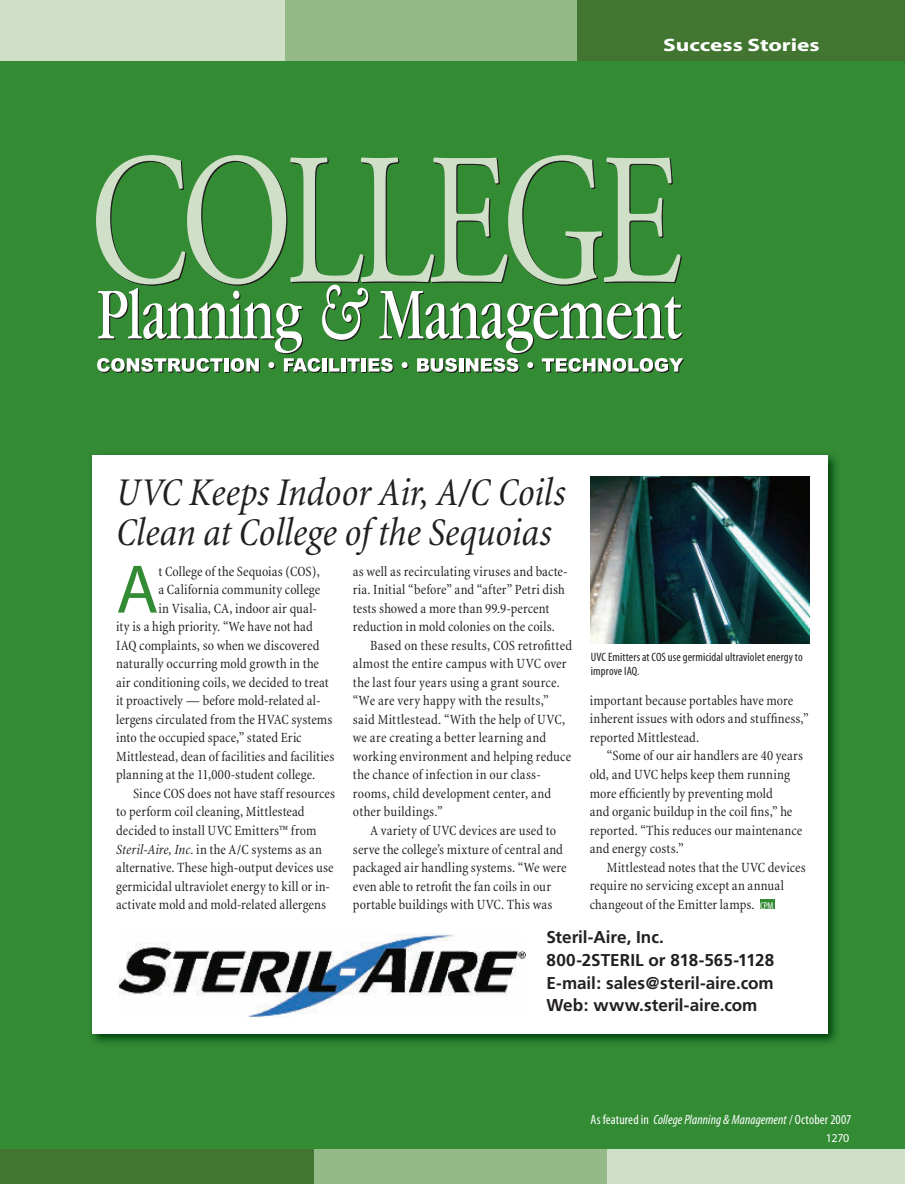
<style>
.page{position:relative;width:905px;height:1184px;background:#fff}
.page>*{position:absolute;margin:0;border:0;box-sizing:border-box;transform-origin:0 0}
.t1{font:69.15px "Myriad";color:#338b34}
.t2{font:italic condensed 39.9px/39.9px "Minion";letter-spacing:-.005em;color:#231f20}
.t3{font:700 18px "Myriad";letter-spacing:-.005em;color:#fff;scale:1.3 1}
.t4{font:700 17.1px/22.8px "Frutiger";letter-spacing:-.005em;color:#231f20}
.t5{font:condensed 14.25px/18.6px "Minion";letter-spacing:.01em;color:#231f20}
.t6{font:italic condensed 13.5px "Myriad";letter-spacing:.005em;color:#fff}
.t7{font:condensed 12.15px/14.2px "Myriad";letter-spacing:.01em;color:#231f20}
.t8{font:12px "Myriad";color:#fff}
.s1{font-style:italic}
.s2{font-family:"Myriad";font-size:9.9px;color:#fff}
.s3{font-style:normal}
</style>
<div class="page">
<div style="left:0;top:0;width:904px;height:1184px;background:#338b34"></div>
<svg style="left:96px;top:155px;width:588px;height:218px"></svg>
<div style="left:213px;top:0;width:478px;height:61px;background:#94ba87"></div>
<div style="left:577px;top:0;width:327px;height:61px;background:#427630"></div>
<div style="left:0;top:0;width:285px;height:61px;background:#cfdfc8"></div>
<div style="left:200px;top:1148px;width:478px;height:36px;background:#94ba87"></div>
<div style="left:0;top:1148px;width:314px;height:36px;background:#427630"></div>
<div style="left:606px;top:1148px;width:298px;height:36px;background:#cfdfc8"></div>
<img style="left:92px;top:455px;width:745px;height:588px">
<div style="left:92px;top:455px;width:735px;height:578px;background:#fff"></div>
<div style="left:759px;top:899px;width:15px;height:9px;background:#338b34"></div>
<img style="left:591px;top:476px;width:218px;height:167px">
<img style="left:118px;top:933px;width:408px;height:84px">
<p class="t3" style="left:663px;top:38px;width:122px">Success Stories</p>
<h2 class="t2" style="left:116px;top:476px;width:451px">UVC Keeps Indoor Air, A/C Coils<br>Clean at College of the Sequoias</h2>
<h1 class="t1" style="left:116px;top:563px;width:44px">A</h1>
<p class="t5" style="left:158px;top:563px;width:163px">t College of the Sequoias (COS),</p>
<p class="t5" style="left:353px;top:563px;width:216px">as well as recirculating viruses and bacte-</p>
<p class="t5" style="left:353px;top:581px;width:213px">ria. Initial “before” and “after” Petri dish</p>
<p class="t5" style="left:353px;top:600px;width:198px">tests showed a more than 99.9-percent</p>
<p class="t5" style="left:353px;top:618px;width:203px">reduction in mold colonies on the coils.</p>
<p class="t5" style="left:370px;top:637px;width:203px">Based on these results, COS retrofitted</p>
<p class="t5" style="left:353px;top:655px;width:215px">almost the entire campus with UVC over</p>
<p class="t5" style="left:353px;top:674px;width:208px">the last four years using a grant source.</p>
<p class="t5" style="left:353px;top:692px;width:197px">“We are very happy with the results,”</p>
<p class="t5" style="left:353px;top:711px;width:214px">said Mittlestead. “With the help of UVC,</p>
<p class="t5" style="left:353px;top:729px;width:195px">we are creating a better learning and</p>
<p class="t5" style="left:353px;top:748px;width:220px">working environment and helping reduce</p>
<p class="t5" style="left:353px;top:766px;width:189px">the chance of infection in our class-</p>
<p class="t5" style="left:353px;top:785px;width:199px">rooms, child development center, and</p>
<p class="t5" style="left:353px;top:804px;width:91px">other buildings.”</p>
<p class="t5" style="left:370px;top:822px;width:187px">A variety of UVC devices are used to</p>
<p class="t5" style="left:353px;top:841px;width:211px">serve the college’s mixture of central and</p>
<p class="t5" style="left:353px;top:859px;width:215px">packaged air handling systems. “We were</p>
<p class="t5" style="left:353px;top:878px;width:200px">even able to retrofit the fan coils in our</p>
<p class="t5" style="left:353px;top:896px;width:201px">portable buildings with UVC. This was</p>
<p class="t5" style="left:158px;top:581px;width:163px">a California community college</p>
<p class="t5" style="left:158px;top:600px;width:160px">in Visalia, CA, indoor air qual-</p>
<p class="t5" style="left:116px;top:618px;width:198px">ity is a high priority. “We have not had</p>
<p class="t5" style="left:116px;top:637px;width:205px">IAQ complaints, so when we discovered</p>
<p class="t5" style="left:116px;top:655px;width:204px">naturally occurring mold growth in the</p>
<p class="t5" style="left:116px;top:674px;width:214px">air conditioning coils, we decided to treat</p>
<p class="t5" style="left:116px;top:692px;width:206px">it proactively — before mold-related al-</p>
<p class="t5" style="left:116px;top:711px;width:218px">lergens circulated from the HVAC systems</p>
<p class="t5" style="left:116px;top:729px;width:187px">into the occupied space,” stated Eric</p>
<p class="t5" style="left:116px;top:748px;width:220px">Mittlestead, dean of facilities and facilities</p>
<p class="t5" style="left:116px;top:766px;width:200px">planning at the 11,000-student college.</p>
<p class="t5" style="left:133px;top:785px;width:203px">Since COS does not have staff resources</p>
<p class="t5" style="left:116px;top:804px;width:190px">to perform coil cleaning, Mittlestead</p>
<p class="t5" style="left:116px;top:822px;width:202px">decided to install UVC Emitters™ from</p>
<p class="t5" style="left:116px;top:841px;width:207px"><span class="s1">Steril-Aire, Inc.</span> in the A/C systems as an</p>
<p class="t5" style="left:116px;top:859px;width:219px">alternative. These high-output devices use</p>
<p class="t5" style="left:116px;top:878px;width:215px">germicidal ultraviolet energy to kill or in-</p>
<p class="t5" style="left:116px;top:896px;width:211px">activate mold and mold-related allergens</p>
<p class="t7" style="left:591px;top:650px;width:213px">UVC Emitters at COS use germicidal ultraviolet energy to improve IAQ.</p>
<p class="t5" style="left:589px;top:692px;width:220px">important because portables have more inherent issues with odors and stuffiness,” reported Mittlestead.</p>
<p class="t5" style="left:589px;top:748px;width:215px;text-indent:17px">“Some of our air handlers are 40 years old, and UVC helps keep them running more efficiently by preventing mold<br>and organic buildup in the coil fins,” he reported. “This reduces our maintenance and energy costs.”</p>
<p class="t5" style="left:589px;top:859px;width:218px;text-indent:17px">Mittlestead notes that the UVC devices require no servicing except an annual changeout of the Emitter lamps. <span class="s2">CPM</span></p>
<p class="t4" style="left:546px;top:927px;width:229px">Steril-Aire, Inc.<br>800-2STERIL or 818-565-1128<br>E-mail: sales@steril-aire.com<br>Web: www.steril-aire.com</p>
<p class="t6" style="left:590px;top:1114px;width:262px"><span class="s3">As featured in</span> College Planning &amp; Management <span class="s3">/ October 2007</span></p>
<p class="t8" style="left:825px;top:1133px;width:25px">1270</p>
</div>
